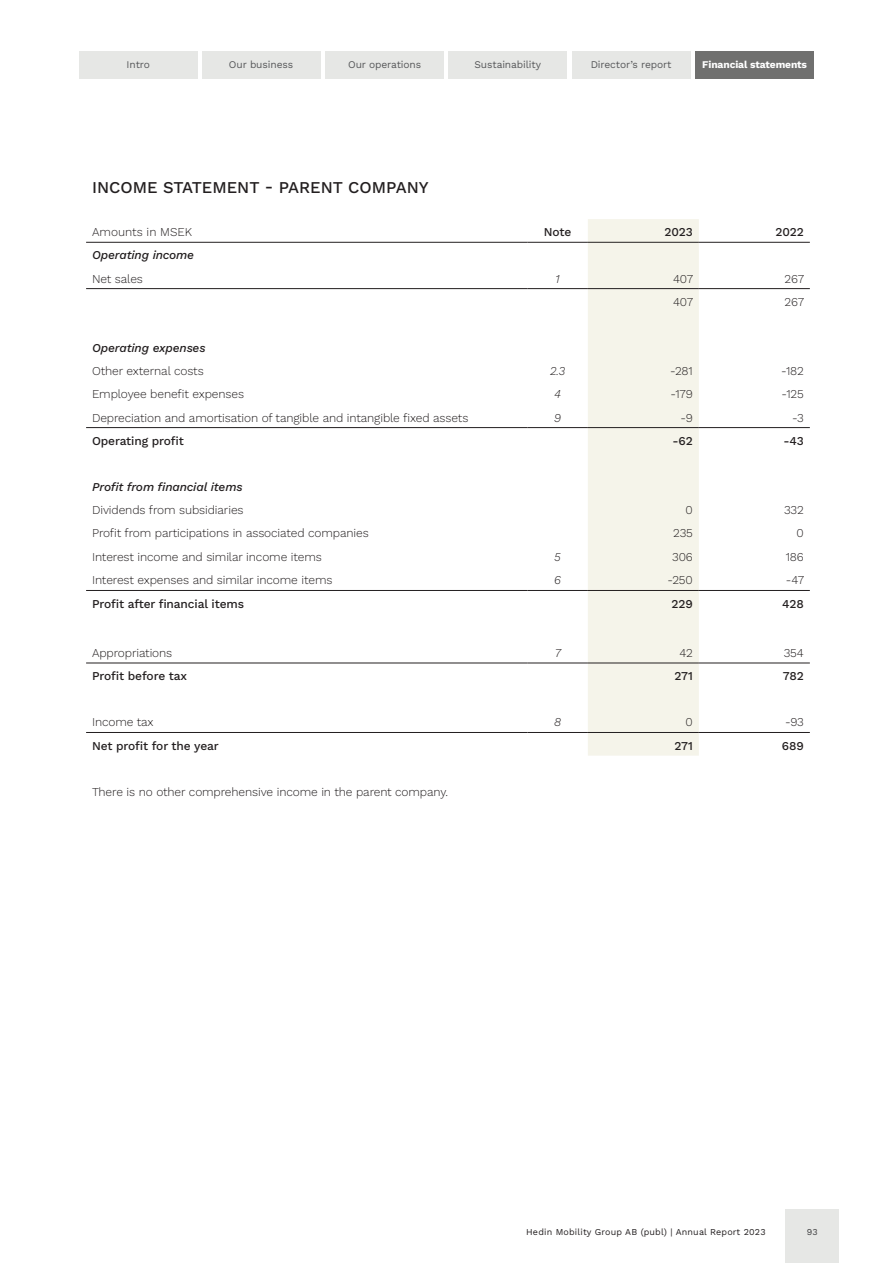
<style>
.page{position:relative;width:893px;height:1263px;background:#fff}
.page>*{position:absolute;margin:0;border:0;box-sizing:border-box;transform-origin:0 0}
.t1{font:500 16.5px "Work Sans";color:#231f20}
.t2{font:300 12px "Work Sans";letter-spacing:-.01em;color:#231f20}
.t3{font:500 12px "Work Sans";letter-spacing:-.01em;color:#231f20}
.t4{font:italic 500 12px "Work Sans";letter-spacing:-.01em;color:#231f20}
.t5{font:italic 300 12px "Work Sans";color:#231f20}
.t6{font:10.2px "Work Sans";letter-spacing:-.01em;color:#57585a}
.t7{font:700 10.2px "Work Sans";letter-spacing:-.01em;color:#fff}
.t8{font:9px "Work Sans";letter-spacing:.02em;color:#231f20}
.t9{font:9px "Work Sans";color:#3e3e3f}
</style>
<div class="page">
<div style="left:79px;top:51px;width:118px;height:28px;background:#e6e7e5"></div>
<div style="left:325px;top:51px;width:118px;height:28px;background:#e6e7e5"></div>
<div style="left:449px;top:51px;width:118px;height:28px;background:#e6e7e5"></div>
<div style="left:202px;top:51px;width:118px;height:28px;background:#e6e7e5"></div>
<div style="left:572px;top:51px;width:118px;height:28px;background:#e6e7e5"></div>
<div style="left:696px;top:51px;width:118px;height:28px;background:#70706f"></div>
<div style="left:786px;top:1209px;width:53px;height:54px;background:#e6e7e5"></div>
<div style="left:588px;top:219px;width:111px;height:537px;background:#f5f4ea"></div>
<hr style="left:86px;top:590px;width:441px;height:1px;background:#231f20">
<hr style="left:527px;top:590px;width:61px;height:1px;background:#231f20">
<hr style="left:588px;top:590px;width:111px;height:1px;background:#231f20">
<hr style="left:699px;top:590px;width:111px;height:1px;background:#231f20">
<hr style="left:86px;top:663px;width:441px;height:1px;background:#231f20">
<hr style="left:527px;top:663px;width:61px;height:1px;background:#231f20">
<hr style="left:588px;top:663px;width:111px;height:1px;background:#231f20">
<hr style="left:699px;top:663px;width:111px;height:1px;background:#231f20">
<hr style="left:86px;top:427px;width:441px;height:1px;background:#231f20">
<hr style="left:527px;top:427px;width:61px;height:1px;background:#231f20">
<hr style="left:86px;top:732px;width:441px;height:1px;background:#231f20">
<hr style="left:527px;top:732px;width:61px;height:1px;background:#231f20">
<hr style="left:588px;top:732px;width:111px;height:1px;background:#231f20">
<hr style="left:699px;top:732px;width:111px;height:1px;background:#231f20">
<hr style="left:588px;top:427px;width:111px;height:1px;background:#231f20">
<hr style="left:699px;top:427px;width:111px;height:1px;background:#231f20">
<hr style="left:86px;top:288px;width:441px;height:1px;background:#231f20">
<hr style="left:527px;top:288px;width:61px;height:1px;background:#231f20">
<hr style="left:588px;top:288px;width:111px;height:1px;background:#231f20">
<hr style="left:699px;top:288px;width:111px;height:1px;background:#231f20">
<hr style="left:86px;top:242px;width:441px;height:1px;background:#231f20">
<hr style="left:527px;top:242px;width:61px;height:1px;background:#231f20">
<hr style="left:588px;top:242px;width:111px;height:1px;background:#231f20">
<hr style="left:699px;top:242px;width:111px;height:1px;background:#231f20">
<p class="t6" style="left:127px;top:57px;width:25px">Intro</p>
<p class="t6" style="left:229px;top:57px;width:66px">Our business</p>
<p class="t6" style="left:348px;top:57px;width:75px">Our operations</p>
<p class="t6" style="left:475px;top:57px;width:68px">Sustainability</p>
<p class="t6" style="left:591px;top:57px;width:82px">Director’s report</p>
<p class="t7" style="left:702px;top:57px;width:106px">Financial statements</p>
<p class="t1" style="left:92px;top:175px;width:338px">INCOME STATEMENT - PARENT COMPANY</p>
<p class="t2" style="left:92px;top:223px;width:102px">Amounts in MSEK</p>
<p class="t3" style="left:544px;top:223px;width:29px">Note</p>
<p class="t3" style="left:665px;top:223px;width:30px">2023</p>
<p class="t3" style="left:775px;top:223px;width:30px">2022</p>
<p class="t4" style="left:92px;top:246px;width:104px">Operating income</p>
<p class="t2" style="left:92px;top:270px;width:52px">Net sales</p>
<p class="t5" style="left:555px;top:270px;width:6px">1</p>
<p class="t2" style="left:673px;top:270px;width:22px">407</p>
<p class="t2" style="left:784px;top:270px;width:21px">267</p>
<p class="t2" style="left:673px;top:293px;width:22px">407</p>
<p class="t2" style="left:784px;top:293px;width:21px">267</p>
<p class="t4" style="left:92px;top:339px;width:115px">Operating expenses</p>
<p class="t2" style="left:92px;top:362px;width:113px">Other external costs</p>
<p class="t5" style="left:550px;top:362px;width:17px">2.3</p>
<p class="t2" style="left:670px;top:362px;width:24px">-281</p>
<p class="t2" style="left:781px;top:362px;width:24px">-182</p>
<p class="t2" style="left:92px;top:385px;width:153px">Employee benefit expenses</p>
<p class="t5" style="left:554px;top:385px;width:8px">4</p>
<p class="t2" style="left:670px;top:385px;width:24px">-179</p>
<p class="t2" style="left:781px;top:385px;width:24px">-125</p>
<p class="t2" style="left:92px;top:409px;width:378px">Depreciation and amortisation of tangible and intangible fixed assets</p>
<p class="t5" style="left:554px;top:409px;width:8px">9</p>
<p class="t2" style="left:680px;top:409px;width:14px">-9</p>
<p class="t2" style="left:792px;top:409px;width:13px">-3</p>
<p class="t3" style="left:92px;top:432px;width:93px">Operating profit</p>
<p class="t3" style="left:672px;top:432px;width:22px">-62</p>
<p class="t3" style="left:783px;top:432px;width:22px">-43</p>
<p class="t4" style="left:92px;top:478px;width:152px">Profit from financial items</p>
<p class="t2" style="left:92px;top:501px;width:153px">Dividends from subsidiaries</p>
<p class="t2" style="left:686px;top:501px;width:9px">0</p>
<p class="t2" style="left:784px;top:501px;width:21px">332</p>
<p class="t2" style="left:92px;top:524px;width:278px">Profit from participations in associated companies</p>
<p class="t2" style="left:673px;top:524px;width:21px">235</p>
<p class="t2" style="left:797px;top:524px;width:9px">0</p>
<p class="t2" style="left:92px;top:548px;width:231px">Interest income and similar income items</p>
<p class="t5" style="left:554px;top:548px;width:8px">5</p>
<p class="t2" style="left:672px;top:548px;width:22px">306</p>
<p class="t2" style="left:786px;top:548px;width:20px">186</p>
<p class="t2" style="left:92px;top:571px;width:242px">Interest expenses and similar income items</p>
<p class="t5" style="left:554px;top:571px;width:8px">6</p>
<p class="t2" style="left:667px;top:571px;width:27px">-250</p>
<p class="t2" style="left:786px;top:571px;width:20px">-47</p>
<p class="t3" style="left:92px;top:594px;width:153px">Profit after financial items</p>
<p class="t3" style="left:672px;top:594px;width:23px">229</p>
<p class="t3" style="left:782px;top:594px;width:23px">428</p>
<p class="t2" style="left:92px;top:644px;width:82px">Appropriations</p>
<p class="t5" style="left:555px;top:644px;width:8px">7</p>
<p class="t2" style="left:679px;top:644px;width:15px">42</p>
<p class="t2" style="left:784px;top:644px;width:22px">354</p>
<p class="t3" style="left:92px;top:667px;width:97px">Profit before tax</p>
<p class="t3" style="left:675px;top:667px;width:20px">271</p>
<p class="t3" style="left:783px;top:667px;width:22px">782</p>
<p class="t2" style="left:92px;top:713px;width:63px">Income tax</p>
<p class="t5" style="left:554px;top:713px;width:9px">8</p>
<p class="t2" style="left:686px;top:713px;width:9px">0</p>
<p class="t2" style="left:785px;top:713px;width:20px">-93</p>
<p class="t3" style="left:92px;top:736px;width:128px">Net profit for the year</p>
<p class="t3" style="left:675px;top:736px;width:20px">271</p>
<p class="t3" style="left:782px;top:736px;width:23px">689</p>
<p class="t2" style="left:92px;top:783px;width:357px">There is no other comprehensive income in the parent company.</p>
<p class="t8" style="left:526px;top:1225px;width:241px">Hedin Mobility Group AB (publ) | Annual Report 2023</p>
<p class="t9" style="left:807px;top:1225px;width:12px">93</p>
</div>
